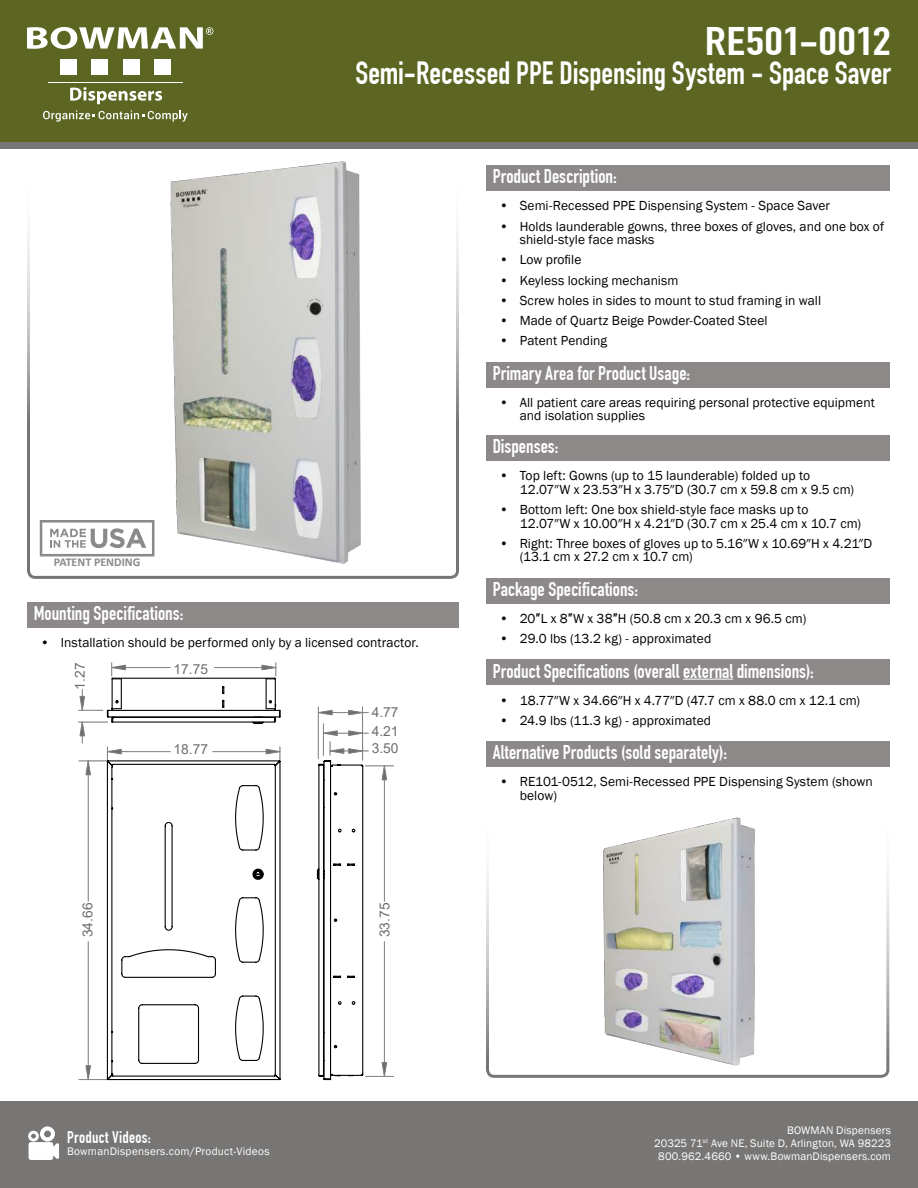
<style>
.page{position:relative;width:918px;height:1188px;background:#fff}
.page>*{position:absolute;margin:0;border:0;box-sizing:border-box;transform-origin:0 0}
.t1{font:700 39px "DIN Condensed";letter-spacing:.005em;color:#fff;scale:1.28 1}
.t2{font:700 31.5px "DIN Condensed";color:#fff}
.t3{font:700 19.5px "DIN Condensed";color:#fff}
.t4{font:700 16.5px "DIN Condensed";letter-spacing:.015em;color:#fff}
.t5{font:13.8px "Arial";color:#6d6e71}
.t6{font:13.5px/13.5px "Franklin Gothic";letter-spacing:.005em;color:#000}
.t7{font:700 12px "Calibri";color:#8b8a89}
.t8{font:11.25px/12.8px "Franklin Gothic";letter-spacing:.015em;color:#fff;text-align:right}
.s1{font-family:"Arial"}
</style>
<div class="page">
<div style="left:0;top:1101px;width:918px;height:87px;background:#787675"></div>
<div style="left:0;top:0;width:918px;height:148px;background:#787675"></div>
<div style="left:0;top:0;width:918px;height:142px;background:#5c6522"></div>
<div style="left:27px;top:162px;width:432px;height:417px;border:3px solid #777575;border-radius:7px"></div>
<div style="left:486px;top:797px;width:403px;height:281px;border:3px solid #777575;border-radius:7px"></div>
<svg style="left:27px;top:27px;width:186px;height:22px"></svg>
<div style="left:60px;top:59px;width:17px;height:16px;background:#fff"></div>
<div style="left:92px;top:59px;width:16px;height:16px;background:#fff"></div>
<div style="left:123px;top:59px;width:17px;height:16px;background:#fff"></div>
<div style="left:154px;top:59px;width:17px;height:16px;background:#fff"></div>
<hr style="left:49px;top:82px;width:134px;height:1px;background:#fff">
<svg style="left:70px;top:87px;width:92px;height:17px"></svg>
<svg style="left:43px;top:110px;width:145px;height:12px"></svg>
<svg style="left:28px;top:1126px;width:31px;height:34px"></svg>
<div style="left:486px;top:165px;width:403px;height:26px;background:#8d8989"></div>
<div style="left:486px;top:362px;width:403px;height:26px;background:#8d8989"></div>
<div style="left:486px;top:435px;width:403px;height:26px;background:#8d8989"></div>
<div style="left:486px;top:578px;width:403px;height:26px;background:#8d8989"></div>
<div style="left:486px;top:659px;width:403px;height:26px;background:#8d8989"></div>
<hr style="left:683px;top:679px;width:50px;height:1px;background:#fff">
<div style="left:486px;top:741px;width:403px;height:26px;background:#8d8989"></div>
<div style="left:27px;top:602px;width:432px;height:26px;background:#8d8989"></div>
<hr style="left:88px;top:761px;width:1px;height:140px;background:#818181">
<hr style="left:88px;top:942px;width:1px;height:138px;background:#818181">
<svg style="left:79px;top:1065px;width:27px;height:15px"></svg>
<hr style="left:112px;top:667px;width:58px;height:1px;background:#818181">
<hr style="left:214px;top:667px;width:62px;height:1px;background:#818181">
<hr style="left:107px;top:751px;width:63px;height:1px;background:#818181">
<hr style="left:213px;top:751px;width:67px;height:1px;background:#818181">
<svg style="left:265px;top:747px;width:16px;height:12px"></svg>
<svg style="left:106px;top:759px;width:175px;height:322px"></svg>
<hr style="left:113px;top:678px;width:162px;height:1px;background:#010101">
<hr style="left:112px;top:679px;width:1px;height:30px;background:#010101">
<hr style="left:121px;top:679px;width:1px;height:30px;background:#010101">
<svg style="left:111px;top:663px;width:15px;height:17px"></svg>
<hr style="left:275px;top:679px;width:1px;height:30px;background:#010101">
<svg style="left:261px;top:663px;width:16px;height:17px"></svg>
<hr style="left:266px;top:679px;width:1px;height:30px;background:#010101">
<hr style="left:108px;top:716px;width:171px;height:1px;background:#010101">
<hr style="left:108px;top:710px;width:172px;height:1px;background:#010101">
<hr style="left:113px;top:721px;width:162px;height:2px;background:#010101">
<hr style="left:114px;top:717px;width:161px;height:1px;background:#010101">
<svg style="left:222px;top:700px;width:2px;height:8px"></svg>
<svg style="left:222px;top:686px;width:2px;height:8px"></svg>
<svg style="left:79px;top:689px;width:43px;height:87px"></svg>
<svg style="left:251px;top:699px;width:30px;height:25px"></svg>
<hr style="left:318px;top:712px;width:45px;height:1px;background:#818181">
<hr style="left:362px;top:707px;width:1px;height:53px;background:#818181">
<hr style="left:318px;top:707px;width:1px;height:52px;background:#818181">
<hr style="left:323px;top:724px;width:1px;height:31px;background:#818181">
<hr style="left:323px;top:733px;width:40px;height:1px;background:#818181">
<svg style="left:348px;top:710px;width:20px;height:6px"></svg>
<svg style="left:317px;top:709px;width:16px;height:7px"></svg>
<svg style="left:348px;top:730px;width:20px;height:6px"></svg>
<svg style="left:324px;top:730px;width:14px;height:6px"></svg>
<svg style="left:316px;top:742px;width:78px;height:339px"></svg>
<svg style="left:40px;top:520px;width:104px;height:36px"></svg>
<img style="left:144px;top:148px;width:296px;height:431px">
<img style="left:581px;top:817px;width:190px;height:260px">
<h1 class="t1" style="left:705px;top:18px;width:147px">RE501-0012</h1>
<h2 class="t2" style="left:355px;top:54px;width:537px">Semi-Recessed PPE Dispensing System - Space Saver</h2>
<p class="t7" style="left:54px;top:555px;width:88px">PATENT PENDING</p>
<h3 class="t3" style="left:34px;top:602px;width:151px">Mounting Specifications:</h3>
<p class="t6" style="left:40px;top:636px;width:380px">• Installation should be performed only by a licensed contractor.</p>
<p class="t5" style="left:71px;top:690px;width:28px;rotate:-90deg">1.27</p>
<p class="t5" style="left:174px;top:659px;width:36px">17.75</p>
<p class="t5" style="left:372px;top:703px;width:28px">4.77</p>
<p class="t5" style="left:78px;top:937px;width:36px;rotate:-90deg">34.66</p>
<p class="t5" style="left:174px;top:740px;width:36px">18.77</p>
<p class="t5" style="left:372px;top:721px;width:28px">4.21</p>
<p class="t5" style="left:372px;top:739px;width:28px">3.50</p>
<p class="t5" style="left:375px;top:937px;width:36px;rotate:-90deg">33.75</p>
<h3 class="t3" style="left:493px;top:165px;width:125px">Product Description:</h3>
<p class="t6" style="left:500px;top:199px;width:332px">• Semi-Recessed PPE Dispensing System - Space Saver</p>
<p class="t6" style="left:520px;top:220px;width:366px;text-indent:-20px">• Holds launderable gowns, three boxes of gloves, and one box of shield-style face masks</p>
<p class="t6" style="left:500px;top:253px;width:83px">• Low profile</p>
<p class="t6" style="left:500px;top:274px;width:181px">• Keyless locking mechanism</p>
<p class="t6" style="left:500px;top:294px;width:323px">• Screw holes in sides to mount to stud framing in wall</p>
<p class="t6" style="left:500px;top:314px;width:270px">• Made of Quartz Beige Powder-Coated Steel</p>
<p class="t6" style="left:500px;top:334px;width:109px">• Patent Pending</p>
<h3 class="t3" style="left:493px;top:362px;width:199px">Primary Area for Product Usage:</h3>
<p class="t6" style="left:520px;top:396px;width:357px;text-indent:-20px">• All patient care areas requiring personal protective equipment and isolation supplies</p>
<h3 class="t3" style="left:493px;top:435px;width:67px">Dispenses:</h3>
<p class="t6" style="left:520px;top:469px;width:336px;text-indent:-20px">• Top left: Gowns (up to 15 launderable) folded up to<br>12.07″W x 23.53″H x 3.75″D (30.7 cm x 59.8 cm x 9.5 cm)</p>
<p class="t6" style="left:520px;top:503px;width:343px;text-indent:-20px">• Bottom left: One box shield-style face masks up to<br>12.07″W x 10.00″H x 4.21″D (30.7 cm x 25.4 cm x 10.7 cm)</p>
<p class="t6" style="left:520px;top:537px;width:354px;text-indent:-20px">• Right: Three boxes of gloves up to 5.16″W x 10.69″H x 4.21″D (13.1 cm x 27.2 cm x 10.7 cm)</p>
<h3 class="t3" style="left:493px;top:578px;width:147px">Package Specifications:</h3>
<p class="t6" style="left:500px;top:612px;width:308px">• 20<span class="s1">″</span>L x 8<span class="s1">″</span>W x 38<span class="s1">″</span>H (50.8 cm x 20.3 cm x 96.5 cm)</p>
<p class="t6" style="left:499px;top:632px;width:213px">• 29.0 lbs (13.2 kg) - approximated</p>
<h3 class="t3" style="left:493px;top:659px;width:323px">Product Specifications (overall external dimensions):</h3>
<p class="t6" style="left:500px;top:694px;width:362px">• 18.77″W x 34.66″H x 4.77″D (47.7 cm x 88.0 cm x 12.1 cm)</p>
<p class="t6" style="left:500px;top:714px;width:213px">• 24.9 lbs (11.3 kg) - approximated</p>
<h3 class="t3" style="left:493px;top:741px;width:236px">Alternative Products (sold separately):</h3>
<p class="t6" style="left:520px;top:775px;width:354px;text-indent:-20px">• RE101-0512, Semi-Recessed PPE Dispensing System (shown below)</p>
<p class="t4" style="left:67px;top:1127px;width:85px">Product Videos:</p>
<p class="t8" style="left:67px;top:1145px;width:204px">BowmanDispensers.com/Product-Videos</p>
<p class="t8" style="left:654px;top:1125px;width:238px">BOWMAN Dispensers<br>20325 71<sup>st</sup> Ave NE, Suite D, Arlington, WA 98223<br>800.962.4660 • www.BowmanDispensers.com</p>
</div>
